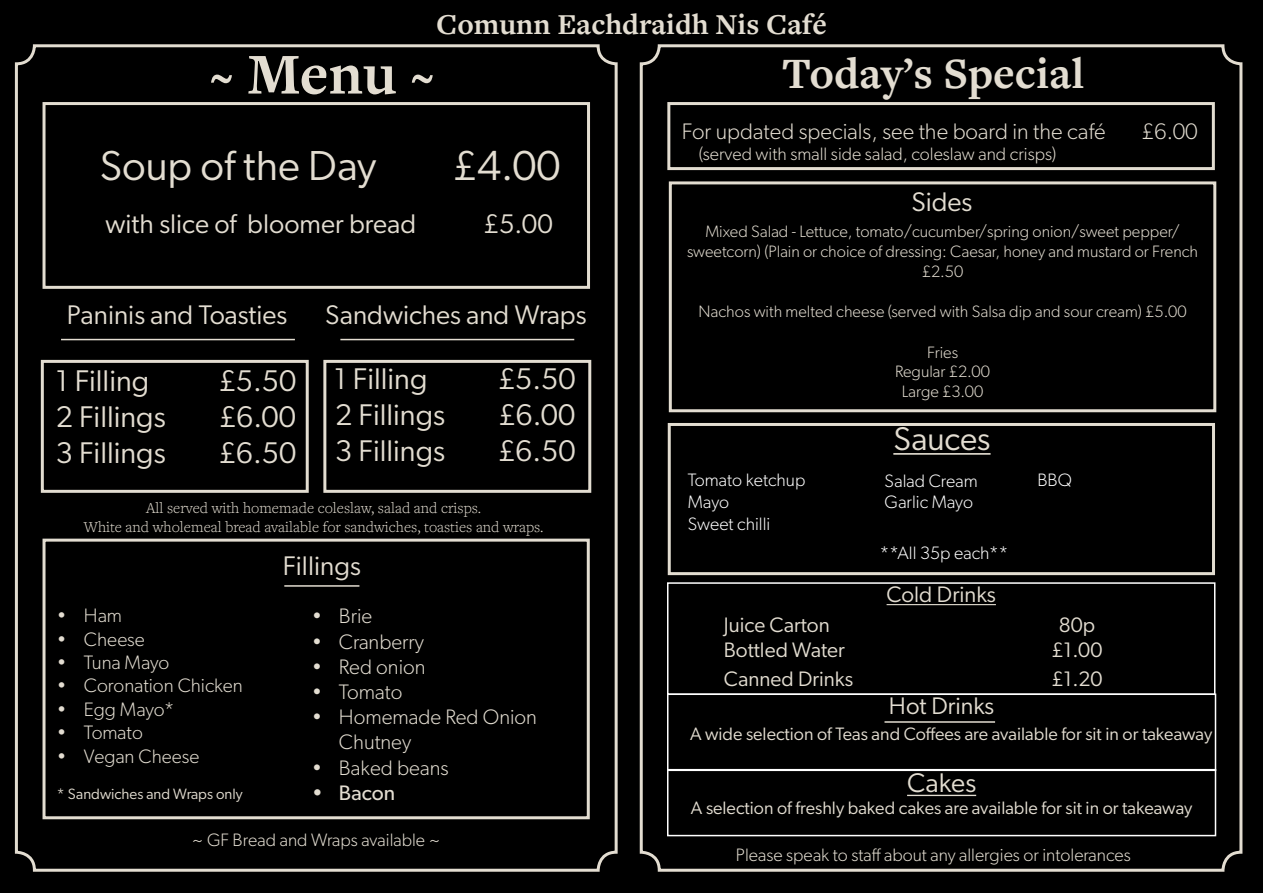
<style>
.page{position:relative;width:1263px;height:893px;background:#fff}
.page>*{position:absolute;margin:0;border:0;box-sizing:border-box;transform-origin:0 0}
.t1{font:700 60px "Freight Text Pro";color:#e3ddd1}
.t2{font:700 45px "Freight Text Pro";color:#e3ddd1}
.t3{font:42px "Gibson";color:#e3ddd1}
.t4{font:33px "Gibson";color:#e3ddd1}
.t5{font:30px "Gibson";color:#e3ddd1}
.t6{font:700 30px "Freight Text Pro";color:#e3ddd1}
.t7{font:27px "Gibson";color:#e3ddd1}
.t8{font:24px "Gibson";color:#e3ddd1}
.t9{font:300 22.5px "Gibson";color:#e3ddd1}
.t10{font:22.5px "Gibson";color:#e3ddd1}
.t11{font:300 21px/25.2px "Gibson";color:#e3ddd1}
.t12{font:21px "Gibson";color:#e3ddd1}
.t13{font:21px "Gibson";color:#e3ddd1}
.t14{font:300 19.5px "Gibson";color:#e3ddd1}
.t15{font:300 18px "Gibson";color:#e3ddd1}
.t16{font:18px "Gibson";color:#e3ddd1}
.t17{font:300 18px/21.6px "Gibson";color:#fff}
.t18{font:300 16.5px/19.8px "Gibson";color:#e3ddd1;text-align:center}
.t19{font:300 15.75px/18.9px "Freight Text Pro";color:#e3ddd1;text-align:center}
.t20{font:15px "Gibson";color:#e3ddd1}
</style>
<div class="page">
<div style="left:1px;top:1px;width:1261px;height:891px;background:#000"></div>
<div style="left:15px;top:44px;width:603px;height:828px;border:3px solid #e3ddd1;border-radius:18px"></div>
<div style="left:43px;top:102px;width:547px;height:187px;border:3px solid #e3ddd1"></div>
<div style="left:43px;top:539px;width:547px;height:280px;border:3px solid #e3ddd1"></div>
<hr style="left:340px;top:339px;width:234px;height:1px;background:#e3ddd1">
<hr style="left:61px;top:339px;width:234px;height:1px;background:#e3ddd1">
<div style="left:41px;top:360px;width:268px;height:133px;border:3px solid #e3ddd1"></div>
<div style="left:323px;top:360px;width:268px;height:133px;border:3px solid #e3ddd1"></div>
<hr style="left:284px;top:585px;width:75px;height:2px;background:#e3ddd1">
<div style="left:667px;top:102px;width:548px;height:68px;border:3px solid #e3ddd1"></div>
<div style="left:668px;top:423px;width:547px;height:152px;border:3px solid #e3ddd1"></div>
<hr style="left:893px;top:453px;width:97px;height:2px;background:#e3ddd1">
<hr style="left:886px;top:604px;width:110px;height:1px;background:#e3ddd1">
<div style="left:667px;top:582px;width:548px;height:113px;border:2px solid #fff"></div>
<div style="left:667px;top:693px;width:549px;height:78px;border:2px solid #fff"></div>
<hr style="left:884px;top:721px;width:111px;height:2px;background:#e3ddd1">
<div style="left:669px;top:181px;width:547px;height:231px;border:3px solid #e3ddd1"></div>
<div style="left:640px;top:44px;width:602px;height:828px;border:3px solid #e3ddd1;border-radius:18px"></div>
<hr style="left:907px;top:795px;width:69px;height:1px;background:#e3ddd1">
<div style="left:667px;top:769px;width:549px;height:67px;border:2px solid #fff"></div>
<h3 class="t6" style="left:436px;top:4px;width:392px">Comunn Eachdraidh Nis Café</h3>
<h1 class="t1" style="left:209px;top:34px;width:226px">~ Menu ~</h1>
<h3 class="t3" style="left:100px;top:140px;width:278px">Soup of the Day</h3>
<h3 class="t3" style="left:453px;top:140px;width:109px">£4.00</h3>
<h3 class="t7" style="left:105px;top:207px;width:312px">with slice of bloomer bread</h3>
<h3 class="t7" style="left:483px;top:207px;width:71px">£5.00</h3>
<h3 class="t7" style="left:67px;top:298px;width:222px">Paninis and Toasties</h3>
<h3 class="t7" style="left:325px;top:299px;width:263px">Sandwiches and Wraps</h3>
<h3 class="t5" style="left:56px;top:362px;width:95px">1 Filling</h3>
<h3 class="t5" style="left:219px;top:362px;width:79px">£5.50</h3>
<h3 class="t5" style="left:56px;top:398px;width:111px">2 Fillings</h3>
<h3 class="t5" style="left:219px;top:398px;width:78px">£6.00</h3>
<h3 class="t5" style="left:56px;top:434px;width:111px">3 Fillings</h3>
<h3 class="t5" style="left:219px;top:434px;width:79px">£6.50</h3>
<h3 class="t5" style="left:334px;top:361px;width:95px">1 Filling</h3>
<h3 class="t5" style="left:498px;top:361px;width:79px">£5.50</h3>
<h3 class="t5" style="left:335px;top:397px;width:111px">2 Fillings</h3>
<h3 class="t5" style="left:498px;top:397px;width:78px">£6.00</h3>
<h3 class="t5" style="left:335px;top:433px;width:111px">3 Fillings</h3>
<h3 class="t5" style="left:498px;top:433px;width:79px">£6.50</h3>
<p class="t19" style="left:84px;top:498px;width:461px">All served with homemade coleslaw, salad and crisps.<br>White and wholemeal bread available for sandwiches, toasties and wraps.</p>
<h3 class="t7" style="left:283px;top:550px;width:80px">Fillings</h3>
<p class="t14" style="left:57px;top:604px;width:67px">• Ham</p>
<p class="t14" style="left:57px;top:627px;width:89px">• Cheese</p>
<p class="t14" style="left:57px;top:651px;width:114px">• Tuna Mayo</p>
<p class="t14" style="left:57px;top:674px;width:187px">• Coronation Chicken</p>
<p class="t14" style="left:57px;top:697px;width:119px">• Egg Mayo*</p>
<p class="t14" style="left:57px;top:721px;width:87px">• Tomato</p>
<p class="t14" style="left:57px;top:744px;width:144px">• Vegan Cheese</p>
<p class="t11" style="left:312px;top:603px;width:62px">• Brie</p>
<p class="t11" style="left:312px;top:629px;width:113px">• Cranberry</p>
<p class="t11" style="left:312px;top:654px;width:115px">• Red onion</p>
<p class="t11" style="left:312px;top:679px;width:92px">• Tomato</p>
<p class="t11" style="left:339px;top:704px;width:199px;text-indent:-27px">• Homemade Red Onion<br>Chutney</p>
<p class="t11" style="left:312px;top:755px;width:138px">• Baked beans</p>
<p class="t13" style="left:312px;top:780px;width:85px">• Bacon</p>
<p class="t15" style="left:192px;top:829px;width:250px">~ GF Bread and Wraps available ~</p>
<p class="t20" style="left:57px;top:784px;width:187px">* Sandwiches and Wraps only</p>
<h2 class="t2" style="left:782px;top:44px;width:304px">Today’s Special</h2>
<h3 class="t9" style="left:682px;top:117px;width:425px">For updated specials, see the board in the café</h3>
<h3 class="t9" style="left:1141px;top:117px;width:58px">£6.00</h3>
<p class="t15" style="left:699px;top:143px;width:359px">(served with small side salad, coleslaw and crisps)</p>
<h3 class="t7" style="left:911px;top:186px;width:62px">Sides</h3>
<p class="t18" style="left:687px;top:221px;width:513px">Mixed Salad - Lettuce, tomato/cucumber/spring onion/sweet pepper/ sweetcorn) (Plain or choice of dressing: Caesar, honey and mustard or French £2.50</p>
<p class="t18" style="left:698px;top:301px;width:489px">Nachos with melted cheese (served with Salsa dip and sour cream) £5.00</p>
<p class="t18" style="left:895px;top:342px;width:97px">Fries<br>Regular £2.00<br>Large £3.00</p>
<h3 class="t4" style="left:893px;top:418px;width:99px">Sauces</h3>
<p class="t17" style="left:688px;top:469px;width:119px">Tomato ketchup<br>Mayo<br>Sweet chilli</p>
<p class="t17" style="left:884px;top:470px;width:95px">Salad Cream<br>Garlic Mayo</p>
<p class="t17" style="left:1037px;top:469px;width:36px">BBQ</p>
<p class="t17" style="left:880px;top:542px;width:130px">**All 35p each**</p>
<h3 class="t10" style="left:886px;top:580px;width:111px">Cold Drinks</h3>
<p class="t12" style="left:724px;top:612px;width:107px">Juice Carton</p>
<p class="t12" style="left:1059px;top:612px;width:38px">80p</p>
<p class="t12" style="left:724px;top:637px;width:122px">Bottled Water</p>
<p class="t12" style="left:1051px;top:637px;width:52px">£1.00</p>
<p class="t12" style="left:724px;top:666px;width:131px">Canned Drinks</p>
<p class="t12" style="left:1051px;top:666px;width:53px">£1.20</p>
<h3 class="t8" style="left:889px;top:691px;width:107px">Hot Drinks</h3>
<p class="t16" style="left:690px;top:723px;width:524px">A wide selection of Teas and Coffees are available for sit in or takeaway</p>
<h3 class="t7" style="left:907px;top:766px;width:71px">Cakes</h3>
<p class="t16" style="left:691px;top:797px;width:503px">A selection of freshly baked cakes are available for sit in or takeaway</p>
<p class="t15" style="left:736px;top:844px;width:396px">Please speak to staff about any allergies or intolerances</p>
</div>
